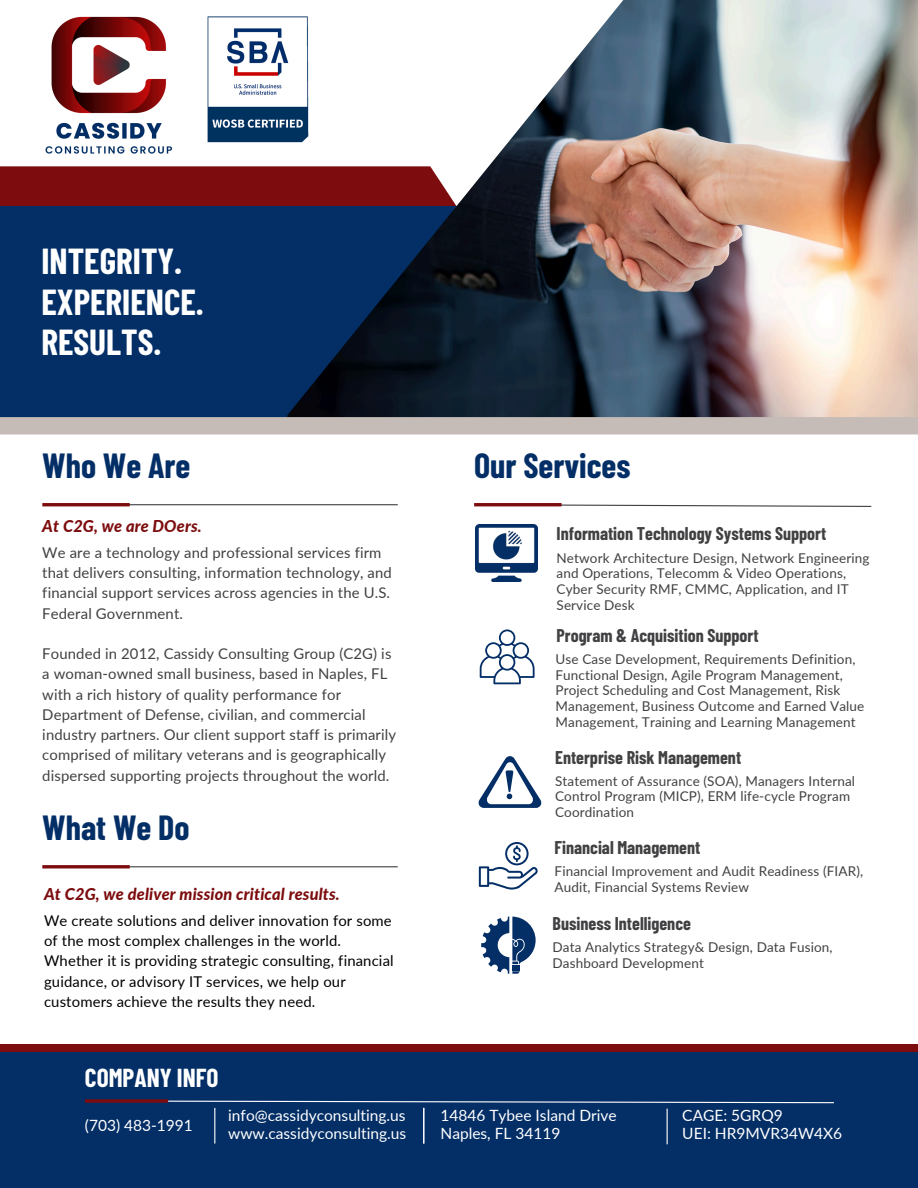
<style>
.page{position:relative;width:918px;height:1188px;background:#fff}
.page>*{position:absolute;margin:0;border:0;box-sizing:border-box;transform-origin:0 0}
.t1{font:700 35.4px/41px "Barlow Condensed";color:#fff}
.t2{font:700 34.05px "Barlow Condensed";color:#032e66}
.t3{font:700 25.35px "Barlow Condensed";color:#fff}
.t4{font:700 18px "Barlow Condensed";color:#414042}
.t5{font:italic 800 16.35px "Lato";letter-spacing:.01em;color:#7c0c0d}
.t6{font:15.45px/18px "Lato";color:#fff}
.t7{font:14.85px/20.2px "Lato";letter-spacing:.01em;color:#414042}
.t8{font:14.85px/20.2px "Lato";letter-spacing:.01em;color:#000}
.t9{font:13.5px/15.8px "Lato";letter-spacing:.01em;color:#414042}
</style>
<div class="page">
<div style="left:0;top:166px;width:283px;height:41px;background:#7c0c0d"></div>
<div style="left:0;top:207px;width:479px;height:214px;background:#032e66"></div>
<img style="left:283px;top:0;width:635px;height:417px">
<div style="left:0;top:1047px;width:918px;height:141px;background:#032e66"></div>
<div style="left:0;top:1044px;width:918px;height:7px;background:#7c0c0d"></div>
<svg style="left:168px;top:1100px;width:666px;height:4px"></svg>
<svg style="left:85px;top:1099px;width:83px;height:4px"></svg>
<hr style="left:214px;top:1108px;width:1px;height:36px;background:#fff">
<img style="left:45px;top:16px;width:128px;height:138px">
<hr style="left:423px;top:1108px;width:1px;height:36px;background:#fff">
<hr style="left:667px;top:1109px;width:1px;height:35px;background:#fff">
<svg style="left:475px;top:504px;width:397px;height:3px"></svg>
<hr style="left:474px;top:503px;width:88px;height:3px;background:#7c0c0d">
<hr style="left:44px;top:504px;width:354px;height:1px;background:#414042">
<hr style="left:42px;top:503px;width:88px;height:3px;background:#7c0c0d">
<div style="left:0;top:417px;width:918px;height:17px;background:#c5bcb7"></div>
<img style="left:476px;top:525px;width:62px;height:56px">
<svg style="left:480px;top:629px;width:55px;height:55px"></svg>
<svg style="left:479px;top:842px;width:59px;height:47px"></svg>
<svg style="left:481px;top:917px;width:54px;height:57px"></svg>
<svg style="left:478px;top:756px;width:63px;height:52px"></svg>
<img style="left:207px;top:12px;width:106px;height:135px">
<hr style="left:44px;top:866px;width:354px;height:1px;background:#414042">
<hr style="left:42px;top:865px;width:88px;height:3px;background:#7c0c0d">
<h4 class="t1" style="left:41px;top:239px;width:164px">INTEGRITY.<br>EXPERIENCE.<br>RESULTS.</h4>
<h4 class="t2" style="left:42px;top:444px;width:150px">Who We Are</h4>
<p class="t5" style="left:42px;top:516px;width:161px">At C2G, we are DOers.</p>
<p class="t7" style="left:42px;top:542px;width:351px">We are a technology and professional services firm that delivers consulting, information technology, and financial support services across agencies in the U.S.<br>Federal Government.</p>
<p class="t7" style="left:42px;top:643px;width:355px">Founded in 2012, Cassidy Consulting Group (C2G) is a woman-owned small business, based in Naples, FL with a rich history of quality performance for Department of Defense, civilian, and commercial industry partners. Our client support staff is primarily comprised of military veterans and is geographically dispersed supporting projects throughout the world.</p>
<h6 class="t2" style="left:42px;top:806px;width:149px">What We Do</h6>
<p class="t5" style="left:44px;top:884px;width:297px">At C2G, we deliver mission critical results.</p>
<p class="t8" style="left:44px;top:910px;width:351px">We create solutions and deliver innovation for some of the most complex challenges in the world.<br>Whether it is providing strategic consulting, financial guidance, or advisory IT services, we help our customers achieve the results they need.</p>
<p class="t3" style="left:85px;top:1062px;width:135px">COMPANY INFO</p>
<p class="t2" style="left:474px;top:444px;width:158px">Our Services</p>
<p class="t4" style="left:557px;top:522px;width:271px">Information Technology Systems Support</p>
<h6 class="t9" style="left:557px;top:549px;width:315px">Network Architecture Design, Network Engineering and Operations, Telecomm &amp; Video Operations, Cyber Security RMF, CMMC, Application, and IT Service Desk</h6>
<h6 class="t4" style="left:557px;top:624px;width:204px">Program &amp; Acquisition Support</h6>
<h2 class="t9" style="left:556px;top:651px;width:310px">Use Case Development, Requirements Definition, Functional Design, Agile Program Management, Project Scheduling and Cost Management, Risk Management, Business Outcome and Earned Value Management, Training and Learning Management</h2>
<p class="t4" style="left:555px;top:746px;width:188px">Enterprise Risk Management</p>
<p class="t9" style="left:555px;top:773px;width:301px">Statement of Assurance (SOA), Managers Internal<br>Control Program (MICP), ERM life-cycle Program<br>Coordination</p>
<h2 class="t4" style="left:555px;top:836px;width:147px">Financial Management</h2>
<h2 class="t9" style="left:555px;top:863px;width:310px">Financial Improvement and Audit Readiness (FIAR),<br>Audit, Financial Systems Review</h2>
<h4 class="t4" style="left:553px;top:912px;width:140px">Business Intelligence</h4>
<p class="t9" style="left:553px;top:939px;width:282px">Data Analytics Strategy&amp; Design, Data Fusion,<br>Dashboard Development</p>
<p class="t6" style="left:85px;top:1116px;width:109px">(703) 483-1991</p>
<p class="t6" style="left:228px;top:1106px;width:179px">info@cassidyconsulting.us</p>
<h1 class="t6" style="left:440px;top:1106px;width:178px">14846 Tybee Island Drive<br>Naples, FL 34119</h1>
<p class="t6" style="left:228px;top:1124px;width:180px">www.cassidyconsulting.us</p>
<h4 class="t6" style="left:682px;top:1106px;width:161px">CAGE: 5GRQ9<br>UEI: HR9MVR34W4X6</h4>
</div>
